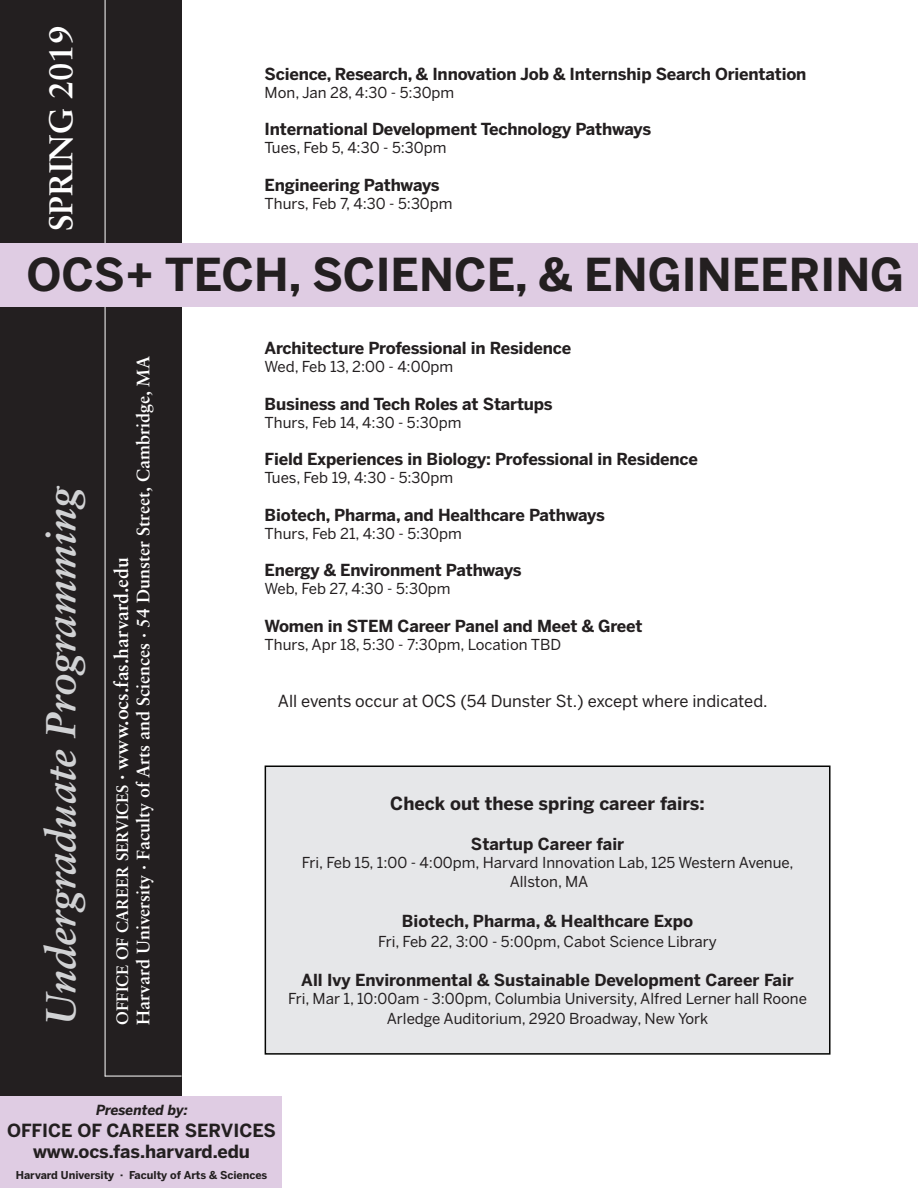
<style>
.page{position:relative;width:918px;height:1188px;background:#fff}
.page>*{position:absolute;margin:0;border:0;box-sizing:border-box;transform-origin:0 0}
.t1{font:700 45px "Benton Sans";color:#231f20}
.t2{font:italic 700 42px "Sabon LT Std";color:#d1d2d4}
.t3{font:700 33px "Sabon LT Std";color:#fff}
.t4{font:700 19.5px "Sabon LT Std";color:#fff}
.Bullet_Items{font:700 18px "Benton Sans";color:#231f20}
.t5{font:700 18px "Sabon LT Std";color:#fff}
.Bullet_Items-2{font:700 16.5px "Benton Sans";letter-spacing:-.01em;color:#231f20}
.Bullet_Items-3{font:16.5px "Benton Sans";color:#231f20}
.Bullet_Items-4{font:15px/19.8px "Benton Sans";color:#231f20;text-align:center}
.t6{font:italic 700 13.8px "Benton Sans";letter-spacing:-.005em;color:#231f20}
.t7{font:700 10.8px "Benton Sans";color:#231f20}
.s1{font-size:16.5px}
</style>
<div class="page">
<div style="left:0;top:0;width:182px;height:1188px;background:#231f20"></div>
<hr style="left:105px;top:1076px;width:77px;height:1px;background:#fff">
<hr style="left:105px;top:0;width:1px;height:1076px;background:#fff">
<div style="left:265px;top:766px;width:566px;height:289px;background:#e6e7e9;border:2px solid #040503"></div>
<div style="left:0;top:243px;width:918px;height:63px;background:#dfcce3"></div>
<div style="left:0;top:1096px;width:282px;height:92px;background:#dfcce3"></div>
<p class="t3" style="left:40px;top:231px;width:207px;rotate:-90deg">SPRING 2019</p>
<p class="Bullet_Items-2" style="left:265px;top:64px;width:543px">Science, Research, &amp; Innovation Job &amp; Internship Search Orientation</p>
<p class="Bullet_Items-4" style="left:265px;top:82px;width:191px">Mon, Jan 28, 4:30 - 5:30pm</p>
<p class="Bullet_Items-2" style="left:265px;top:120px;width:388px">International Development Technology Pathways</p>
<p class="Bullet_Items-4" style="left:265px;top:138px;width:183px">Tues, Feb 5, 4:30 - 5:30pm</p>
<p class="Bullet_Items-2" style="left:265px;top:175px;width:177px">Engineering Pathways</p>
<p class="Bullet_Items-4" style="left:265px;top:193px;width:190px">Thurs, Feb 7, 4:30 - 5:30pm</p>
<p class="t1" style="left:26px;top:248px;width:880px">OCS+ TECH, SCIENCE, &amp; ENGINEERING</p>
<p class="t2" style="left:35px;top:1025px;width:539px;rotate:-90deg">Undergraduate Programming</p>
<p class="t5" style="left:132px;top:1025px;width:670px;rotate:-90deg">Harvard University · Faculty of Arts and Sciences · 54 Dunster Street, Cambridge, MA</p>
<p class="t4" style="left:109px;top:1025px;width:469px;rotate:-90deg"><span class="s1">OFFICE OF CAREER SERVICES</span> · www.ocs.fas.harvard.edu</p>
<p class="t6" style="left:96px;top:1101px;width:93px">Presented by:</p>
<p class="Bullet_Items-2" style="left:265px;top:339px;width:308px">Architecture Professional in Residence</p>
<p class="Bullet_Items-4" style="left:265px;top:357px;width:190px">Wed, Feb 13, 2:00 - 4:00pm</p>
<p class="Bullet_Items-2" style="left:265px;top:394px;width:290px">Business and Tech Roles at Startups</p>
<p class="Bullet_Items-4" style="left:265px;top:412px;width:198px">Thurs, Feb 14, 4:30 - 5:30pm</p>
<p class="Bullet_Items-2" style="left:265px;top:450px;width:435px">Field Experiences in Biology: Professional in Residence</p>
<p class="Bullet_Items-4" style="left:265px;top:468px;width:190px">Tues, Feb 19, 4:30 - 5:30pm</p>
<p class="Bullet_Items-2" style="left:265px;top:505px;width:342px">Biotech, Pharma, and Healthcare Pathways</p>
<p class="Bullet_Items-4" style="left:265px;top:523px;width:199px">Thurs, Feb 21, 4:30 - 5:30pm</p>
<p class="Bullet_Items-2" style="left:265px;top:561px;width:259px">Energy &amp; Environment Pathways</p>
<p class="Bullet_Items-4" style="left:265px;top:579px;width:188px">Web, Feb 27, 4:30 - 5:30pm</p>
<p class="Bullet_Items-2" style="left:265px;top:616px;width:380px">Women in STEM Career Panel and Meet &amp; Greet</p>
<p class="Bullet_Items-4" style="left:265px;top:634px;width:298px">Thurs, Apr 18, 5:30 - 7:30pm, Location TBD</p>
<p class="Bullet_Items-3" style="left:278px;top:692px;width:491px">All events occur at OCS (54 Dunster St.) except where indicated.</p>
<p class="Bullet_Items" style="left:390px;top:793px;width:316px">Check out these spring career fairs:</p>
<p class="Bullet_Items-2" style="left:471px;top:834px;width:155px">Startup Career fair</p>
<p class="Bullet_Items-4" style="left:302px;top:852px;width:493px">Fri, Feb 15, 1:00 - 4:00pm, Harvard Innovation Lab, 125 Western Avenue,<br>Allston, MA</p>
<p class="Bullet_Items-2" style="left:402px;top:911px;width:293px">Biotech, Pharma, &amp; Healthcare Expo</p>
<p class="Bullet_Items-4" style="left:378px;top:931px;width:340px">Fri, Feb 22, 3:00 - 5:00pm, Cabot Science Library</p>
<p class="Bullet_Items-2" style="left:301px;top:971px;width:494px">All Ivy Environmental &amp; Sustainable Development Career Fair</p>
<p class="Bullet_Items-4" style="left:288px;top:989px;width:521px">Fri, Mar 1, 10:00am - 3:00pm, Columbia University, Alfred Lerner hall Roone<br>Arledge Auditorium, 2920 Broadway, New York</p>
<p class="Bullet_Items" style="left:7px;top:1120px;width:271px">OFFICE OF CAREER SERVICES</p>
<p class="Bullet_Items" style="left:33px;top:1140px;width:219px">www.ocs.fas.harvard.edu</p>
<p class="t7" style="left:16px;top:1168px;width:253px">Harvard University · Faculty of Arts &amp; Sciences</p>
</div>
